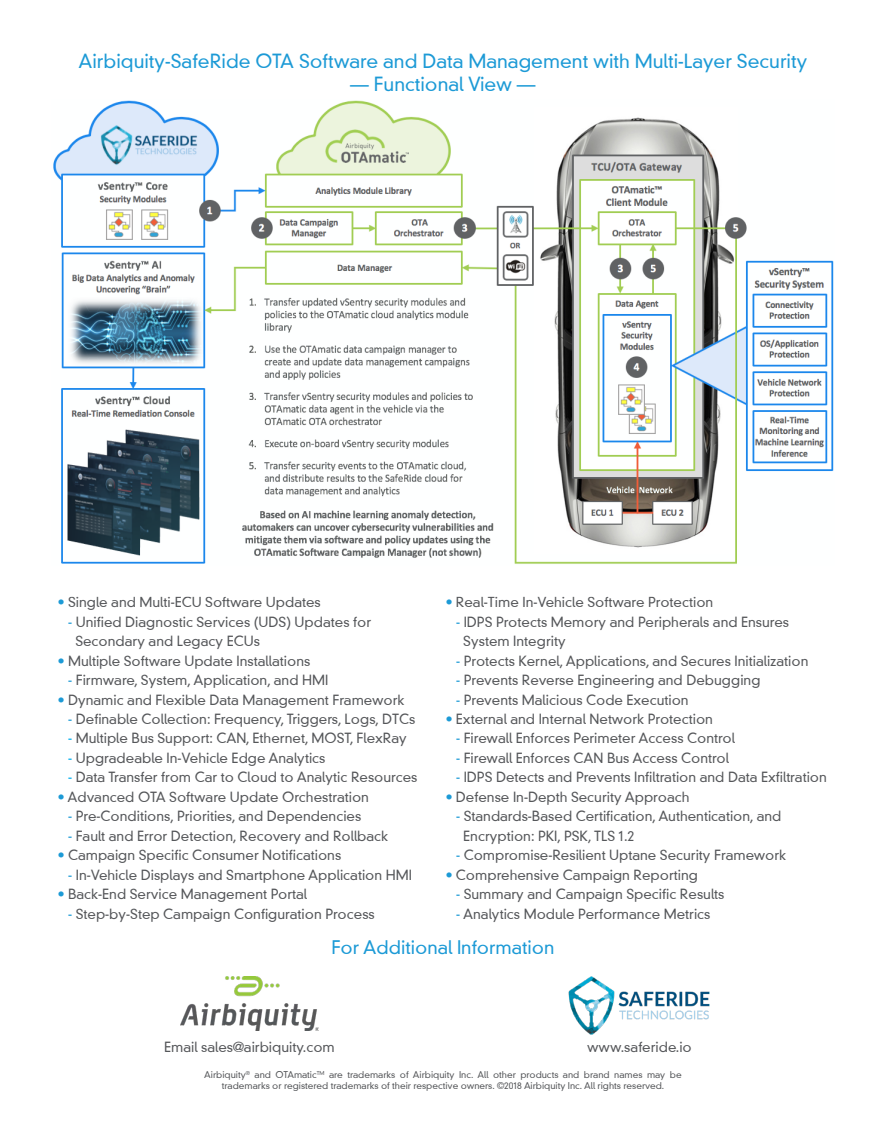
<style>
.page{position:relative;width:886px;height:1145px;background:#fff}
.page>*{position:absolute;margin:0;border:0;box-sizing:border-box;transform-origin:0 0}
.t1{font:300 18.75px "DIN Neuzeit Grotesk";color:#1c9ad6}
.t2{font:300 18px "DIN Neuzeit Grotesk";color:#1c9ad6}
.t3{font:300 13.5px/19.5px "DIN Neuzeit Grotesk";color:#55575a}
.t4{font:300 9px/10.8px "DIN Neuzeit Grotesk";color:#55575a;text-align:center}
.s1{color:#1c9ad6}
.s2{color:#00aeef}
</style>
<div class="page">
<img style="left:181px;top:976px;width:137px;height:55px">
<img style="left:568px;top:976px;width:142px;height:59px">
<img style="left:53px;top:100px;width:781px;height:464px">
<h1 class="t1" style="left:79px;top:50px;width:730px">Airbiquity-SafeRide OTA Software and Data Management with Multi-Layer Security</h1>
<h1 class="t1" style="left:350px;top:73px;width:187px">— Functional View —</h1>
<p class="t3" style="left:58px;top:592px;width:265px"><span class="s1">•</span> Single and Multi-ECU Software Updates</p>
<p class="t3" style="left:75px;top:612px;width:297px;text-indent:-7px"><span class="s1">-</span> Unified Diagnostic Services (UDS) Updates for<br>Secondary and Legacy ECUs</p>
<p class="t3" style="left:58px;top:651px;width:254px"><span class="s1">•</span> Multiple Software Update Installations</p>
<p class="t3" style="left:68px;top:670px;width:261px"><span class="s1">-</span> Firmware, System, Application, and HMI</p>
<p class="t3" style="left:58px;top:690px;width:348px"><span class="s1">•</span> Dynamic and Flexible Data Management Framework</p>
<p class="t3" style="left:68px;top:709px;width:348px"><span class="s1">-</span> Definable Collection: Frequency, Triggers, Logs, DTCs</p>
<p class="t3" style="left:68px;top:729px;width:340px"><span class="s2">-</span> Multiple Bus Support: CAN, Ethernet, MOST, FlexRay</p>
<p class="t3" style="left:68px;top:748px;width:259px"><span class="s2">-</span> Upgradeable In-Vehicle Edge Analytics</p>
<p class="t3" style="left:68px;top:768px;width:351px"><span class="s2">-</span> Data Transfer from Car to Cloud to Analytic Resources</p>
<p class="t3" style="left:58px;top:787px;width:313px"><span class="s1">•</span> Advanced OTA Software Update Orchestration</p>
<p class="t3" style="left:68px;top:807px;width:294px"><span class="s1">-</span> Pre-Conditions, Priorities, and Dependencies</p>
<p class="t3" style="left:68px;top:826px;width:321px"><span class="s1">-</span> Fault and Error Detection, Recovery and Rollback</p>
<p class="t3" style="left:58px;top:846px;width:285px"><span class="s1">•</span> Campaign Specific Consumer Notifications</p>
<p class="t3" style="left:68px;top:865px;width:345px"><span class="s1">-</span> In-Vehicle Displays and Smartphone Application HMI</p>
<p class="t3" style="left:58px;top:885px;width:251px"><span class="s1">•</span> Back-End Service Management Portal</p>
<p class="t3" style="left:68px;top:904px;width:308px"><span class="s1">-</span> Step-by-Step Campaign Configuration Process</p>
<p class="t3" style="left:446px;top:592px;width:269px"><span class="s1">•</span> Real-Time In-Vehicle Software Protection</p>
<p class="t3" style="left:463px;top:612px;width:327px;text-indent:-7px"><span class="s1">-</span> IDPS Protects Memory and Peripherals and Ensures<br>System Integrity</p>
<p class="t3" style="left:456px;top:651px;width:354px"><span class="s1">-</span> Protects Kernel, Applications, and Secures Initialization</p>
<p class="t3" style="left:456px;top:670px;width:306px"><span class="s1">-</span> Prevents Reverse Engineering and Debugging</p>
<p class="t3" style="left:456px;top:690px;width:234px"><span class="s1">-</span> Prevents Malicious Code Execution</p>
<p class="t3" style="left:446px;top:709px;width:269px"><span class="s1">•</span> External and Internal Network Protection</p>
<p class="t3" style="left:456px;top:729px;width:280px"><span class="s1">-</span> Firewall Enforces Perimeter Access Control</p>
<p class="t3" style="left:456px;top:748px;width:274px"><span class="s1">-</span> Firewall Enforces CAN Bus Access Control</p>
<p class="t3" style="left:456px;top:768px;width:372px"><span class="s1">-</span> IDPS Detects and Prevents Infiltration and Data Exfiltration</p>
<p class="t3" style="left:446px;top:787px;width:245px"><span class="s1">•</span> Defense In-Depth Security Approach</p>
<p class="t3" style="left:463px;top:807px;width:320px;text-indent:-7px"><span class="s1">-</span> Standards-Based Certification, Authentication, and<br>Encryption: PKI, PSK, TLS 1.2</p>
<p class="t3" style="left:456px;top:846px;width:331px"><span class="s1">-</span> Compromise-Resilient Uptane Security Framework</p>
<p class="t3" style="left:446px;top:865px;width:254px"><span class="s1">•</span> Comprehensive Campaign Reporting</p>
<p class="t3" style="left:456px;top:885px;width:270px"><span class="s1">-</span> Summary and Campaign Specific Results</p>
<p class="t3" style="left:456px;top:904px;width:256px"><span class="s1">-</span> Analytics Module Performance Metrics</p>
<h2 class="t2" style="left:331px;top:937px;width:225px">For Additional Information</h2>
<p class="t3" style="left:164px;top:1038px;width:172px">Email sales@airbiquity.com</p>
<p class="t3" style="left:587px;top:1038px;width:106px">www.saferide.io</p>
<p class="t4" style="left:204px;top:1070px;width:479px">Airbiquity<sup>®</sup> and OTAmatic<sup>TM</sup> are trademarks of Airbiquity Inc. All other products and brand names may be trademarks or registered trademarks of their respective owners. ©2018 Airbiquity Inc. All rights reserved.</p>
</div>
